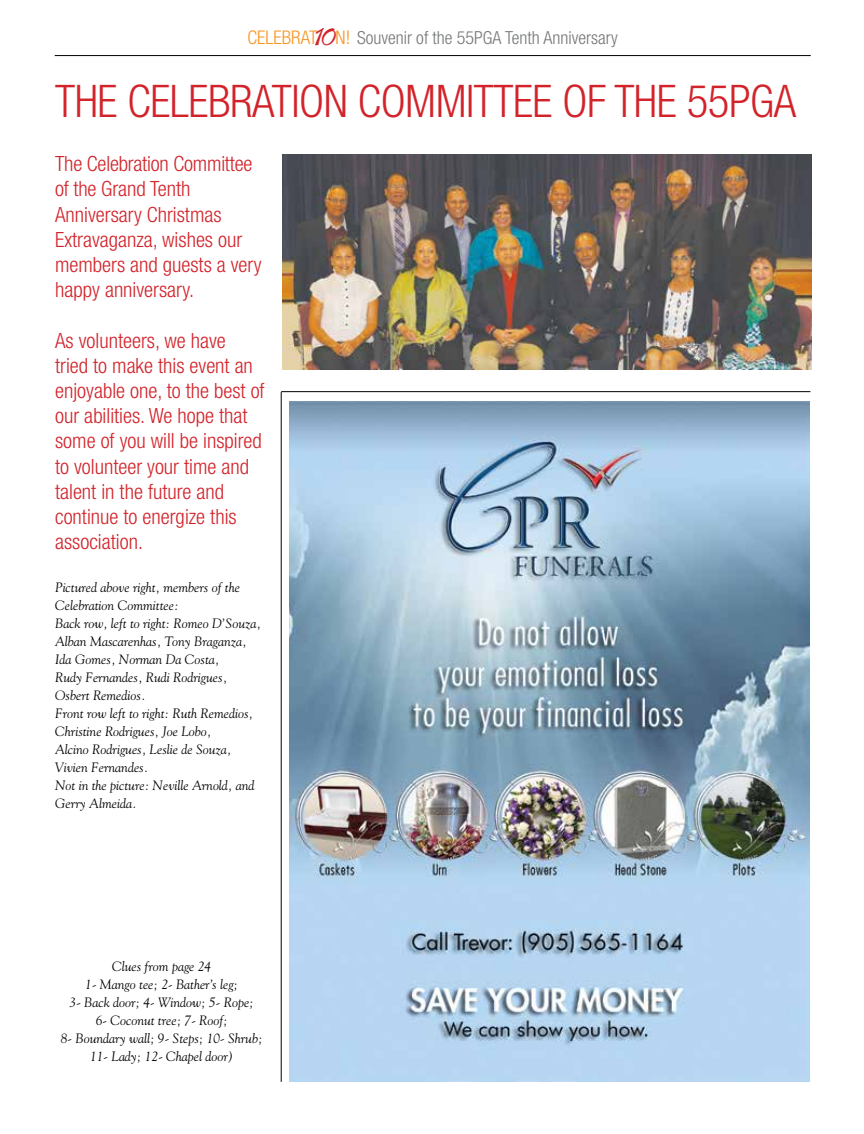
<style>
.page{position:relative;width:864px;height:1134px;background:#fff}
.page>*{position:absolute;margin:0;border:0;box-sizing:border-box;transform-origin:0 0}
.t1{font:300 condensed 45px "Helvetica Neue";letter-spacing:-.01em;color:#d2232a}
.t2{font:42.9px "Charme";color:#d2232a}
.t3{font:300 condensed 21px/25.2px "Helvetica Neue";color:#d2232a}
.t4{font:300 condensed 18px "Helvetica Neue";color:#757779}
.t5{font:italic 13.5px/18px "Goudy";color:#000}
.s1{font-size:18.9px;color:#f89521}
</style>
<div class="page">
<hr style="left:55px;top:55px;width:756px;height:1px;background:#000">
<img style="left:290px;top:402px;width:520px;height:679px">
<hr style="left:281px;top:391px;width:529px;height:1px;background:#000">
<hr style="left:281px;top:392px;width:1px;height:690px;background:#000">
<img style="left:282px;top:154px;width:530px;height:216px">
<h2 class="t2" style="left:313px;top:14px;width:26px">10</h2>
<h1 class="t1" style="left:55px;top:75px;width:743px">Th e Celebration Committee of the 55PGA</h1>
<h3 class="t3" style="left:55px;top:151px;width:208px">The Celebration Committee of the Grand Tenth<br>Anniversary Christmas<br>Extravaganza, wishes our members and guests a very happy anniversary.</h3>
<h3 class="t3" style="left:55px;top:327px;width:211px">As volunteers, we have<br>tried to make this event an enjoyable one, to the best of our abilities. We hope that some of you will be inspired to volunteer your time and talent in the future and continue to energize this association.</h3>
<p class="t5" style="left:55px;top:579px;width:207px">Pictured above right, members of the<br>Celebration Committee:<br>Back row, left to right: Romeo D’Souza,<br>Alban Mascarenhas, Tony Braganza,<br>Ida Gomes, Norman Da Costa,<br>Rudy Fernandes, Rudi Rodrigues,<br>Osbert Remedios.<br>Front row left to right: Ruth Remedios,<br>Christine Rodrigues, Joe Lobo,<br>Alcino Rodrigues, Leslie de Souza,<br>Vivien Fernandes.<br>Not in the picture: Neville Arnold, and<br>Gerry Almeida.</p>
<h3 class="t4" style="left:247px;top:27px;width:372px"><span class="s1">CELEBRAT N!</span> Souvenir of the 55PGA Tenth Anniversary</h3>
<p class="t5" style="left:61px;top:957px;width:203px;text-align:center">Clues from page 24<br>1- Mango tee; 2- Bather’s leg;<br>3- Back door; 4- Window; 5- Rope;<br>6- Coconut tree; 7- Roof;<br>8- Boundary wall; 9- Steps; 10- Shrub;<br>11- Lady; 12- Chapel door)</p>
</div>
